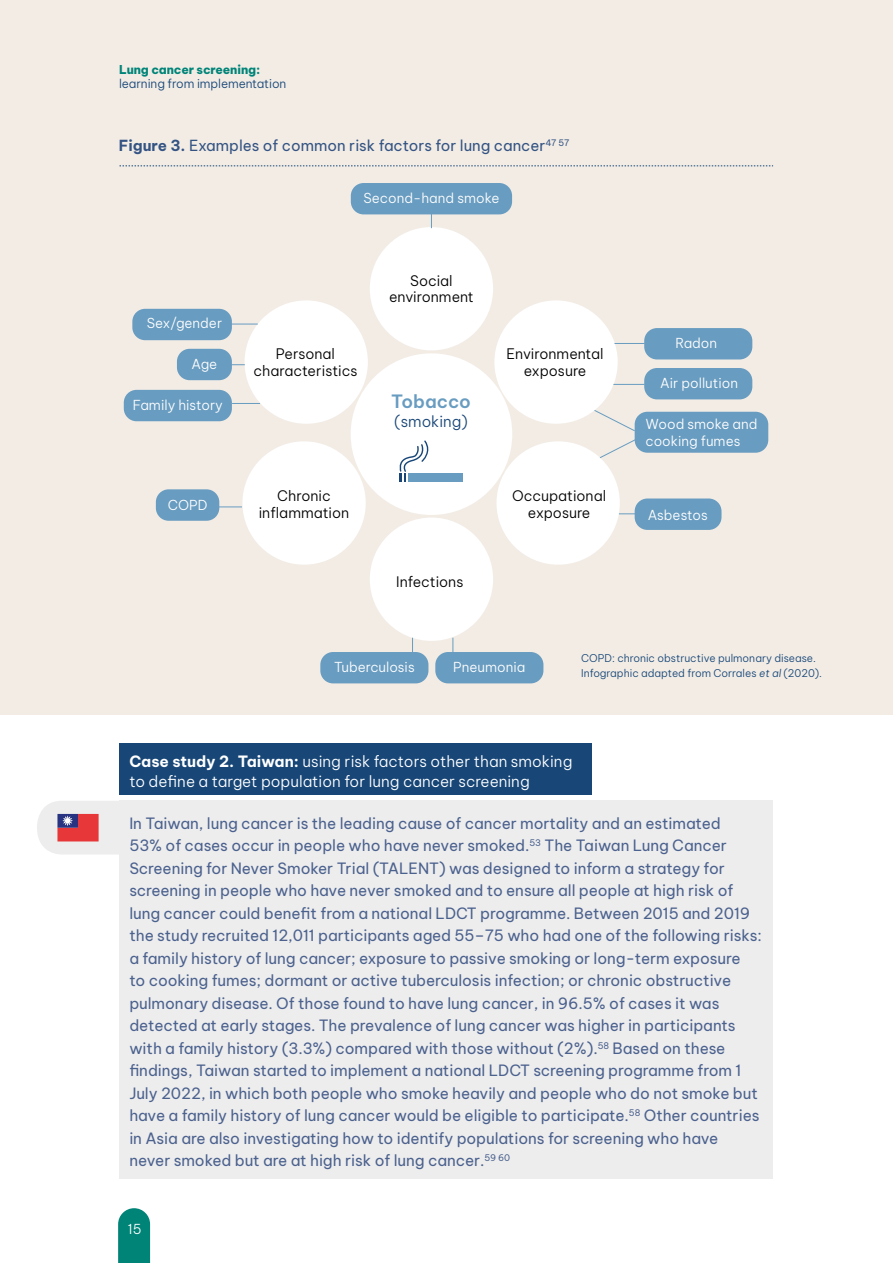
<style>
.page{position:relative;width:893px;height:1263px;background:#fff}
.page>*{position:absolute;margin:0;border:0;box-sizing:border-box;transform-origin:0 0}
.t1{font:600 18px "Be Vietnam Pro";letter-spacing:-.005em;color:#689cc0}
.Box_text{font:15.3px/22.5px "Be Vietnam Pro";letter-spacing:-.005em;color:#4b618e}
.Box_text-2{font:300 15.3px/19.5px "Be Vietnam Pro";color:#fff}
.t2{font:300 15.15px "Be Vietnam Pro";color:#174677}
.Central_Text{font:15px "Be Vietnam Pro";color:#345383}
.t3{font:300 14.25px/16.5px "Be Vietnam Pro";color:#000;text-align:center}
.t4{font:300 13.5px/16.5px "Be Vietnam Pro";color:#fff}
.t5{font:300 12px/13.5px "Be Vietnam Pro";letter-spacing:-.005em;color:#174677}
.Table_Figure_footnot{font:300 10.5px/15px "Be Vietnam Pro";color:#174677}
.s1{font-weight:800;color:#008478}
.s2{font-weight:700}
</style>
<div class="page">
<svg style="left:118px;top:1208px;width:32px;height:55px;background:#118c81"></svg>
<div style="left:0;top:0;width:893px;height:715px;background:#f2ece5"></div>
<svg style="left:120px;top:166px;width:653px;height:1px"></svg>
<div style="left:351px;top:353px;width:161px;height:162px;background:#fff;border-radius:50%"></div>
<div style="left:370px;top:227px;width:123px;height:123px;background:#fff;border-radius:50%"></div>
<div style="left:408px;top:473px;width:55px;height:9px;background:#689cc0"></div>
<svg style="left:399px;top:440px;width:30px;height:42px"></svg>
<div style="left:351px;top:183px;width:161px;height:31px;background:#689cc0;border-radius:13px"></div>
<svg style="left:431px;top:214px;width:1px;height:14px"></svg>
<div style="left:320px;top:652px;width:108px;height:31px;background:#689cc0;border-radius:13px"></div>
<div style="left:435px;top:652px;width:108px;height:31px;background:#689cc0;border-radius:13px"></div>
<div style="left:370px;top:517px;width:123px;height:124px;background:#fff;border-radius:50%"></div>
<svg style="left:453px;top:638px;width:1px;height:14px"></svg>
<svg style="left:412px;top:638px;width:1px;height:14px"></svg>
<div style="left:156px;top:489px;width:63px;height:32px;background:#689cc0;border-radius:13px"></div>
<div style="left:242px;top:441px;width:124px;height:124px;background:#fff;border-radius:50%"></div>
<svg style="left:219px;top:506px;width:23px;height:1px"></svg>
<div style="left:635px;top:412px;width:133px;height:41px;background:#689cc0;border-radius:13px"></div>
<div style="left:635px;top:498px;width:86px;height:32px;background:#689cc0;border-radius:13px"></div>
<div style="left:496px;top:441px;width:124px;height:124px;background:#fff;border-radius:50%"></div>
<svg style="left:593px;top:410px;width:48px;height:49px"></svg>
<svg style="left:619px;top:513px;width:16px;height:1px"></svg>
<div style="left:132px;top:309px;width:100px;height:31px;background:#689cc0;border-radius:13px"></div>
<div style="left:177px;top:349px;width:55px;height:31px;background:#689cc0;border-radius:13px"></div>
<div style="left:124px;top:390px;width:108px;height:31px;background:#689cc0;border-radius:13px"></div>
<div style="left:245px;top:300px;width:123px;height:124px;background:#fff;border-radius:50%"></div>
<svg style="left:232px;top:403px;width:28px;height:1px"></svg>
<svg style="left:232px;top:364px;width:13px;height:1px"></svg>
<hr style="left:225px;top:324px;width:33px;height:1px;background:#689cc0">
<div style="left:644px;top:328px;width:108px;height:31px;background:#689cc0;border-radius:13px"></div>
<div style="left:644px;top:368px;width:108px;height:31px;background:#689cc0;border-radius:13px"></div>
<div style="left:494px;top:300px;width:124px;height:124px;background:#fff;border-radius:50%"></div>
<hr style="left:614px;top:343px;width:31px;height:1px;background:#689cc0">
<hr style="left:613px;top:384px;width:32px;height:1px;background:#689cc0">
<div style="left:119px;top:744px;width:473px;height:51px;background:#174677"></div>
<div style="left:119px;top:801px;width:653px;height:378px;background:#ededed"></div>
<svg style="left:37px;top:801px;width:82px;height:54px;background:#e2c1c5"></svg>
<p class="t5" style="left:119px;top:62px;width:169px"><span class="s1">Lung cancer screening: </span>learning from implementation</p>
<p class="Central_Text" style="left:119px;top:133px;width:452px"><span class="s2">Figure 3.</span> Examples of common risk factors for lung cancer<sup>47</sup> <sup>57</sup></p>
<p class="t4" style="left:363px;top:189px;width:137px">Second-hand smoke</p>
<p class="t4" style="left:147px;top:314px;width:77px">Sex/gender</p>
<p class="t4" style="left:192px;top:355px;width:27px">Age</p>
<p class="t4" style="left:133px;top:395px;width:92px">Family history</p>
<p class="t3" style="left:253px;top:344px;width:106px">Personal characteristics</p>
<p class="t3" style="left:389px;top:271px;width:86px">Social environment</p>
<p class="t1" style="left:391px;top:386px;width:81px">Tobacco</p>
<p class="t2" style="left:394px;top:409px;width:75px">(smoking)</p>
<p class="t3" style="left:506px;top:344px;width:99px">Environmental exposure</p>
<p class="t4" style="left:168px;top:496px;width:41px">COPD</p>
<p class="t3" style="left:512px;top:486px;width:96px">Occupational exposure</p>
<p class="t3" style="left:259px;top:486px;width:92px">Chronic inflammation</p>
<p class="t3" style="left:396px;top:572px;width:69px">Infections</p>
<p class="t4" style="left:675px;top:333px;width:43px">Radon</p>
<p class="t4" style="left:660px;top:373px;width:79px">Air pollution</p>
<p class="t4" style="left:646px;top:415px;width:114px">Wood smoke and cooking fumes</p>
<p class="t4" style="left:648px;top:505px;width:62px">Asbestos</p>
<p class="t4" style="left:334px;top:658px;width:82px">Tuberculosis</p>
<p class="t4" style="left:453px;top:658px;width:74px">Pneumonia</p>
<p class="Table_Figure_footnot" style="left:581px;top:650px;width:242px">COPD: chronic obstructive pulmonary disease.<br>Infographic adapted from Corrales et al(2020).</p>
<p class="Box_text-2" style="left:129px;top:750px;width:445px"><span class="s2">Case study 2. Taiwan:</span> using risk factors other than smoking to define a target population for lung cancer screening</p>
<p class="Box_text" style="left:129px;top:810px;width:634px">In Taiwan, lung cancer is the leading cause of cancer mortality and an estimated<br>53% of cases occur in people who have never smoked.<sup>53</sup> The Taiwan Lung Cancer Screening for Never Smoker Trial (TALENT) was designed to inform a strategy for screening in people who have never smoked and to ensure all people at high risk of lung cancer could benefit from a national LDCT programme. Between 2015 and 2019 the study recruited 12,011 participants aged 55–75 who had one of the following risks: a family history of lung cancer; exposure to passive smoking or long-term exposure<br>to cooking fumes; dormant or active tuberculosis infection; or chronic obstructive pulmonary disease. Of those found to have lung cancer, in 96.5% of cases it was detected at early stages. The prevalence of lung cancer was higher in participants with a family history (3.3%) compared with those without (2%).<sup>58</sup> Based on these findings, Taiwan started to implement a national LDCT screening programme from 1<br>July 2022, in which both people who smoke heavily and people who do not smoke but have a family history of lung cancer would be eligible to participate.<sup>58</sup> Other countries in Asia are also investigating how to identify populations for screening who have never smoked but are at high risk of lung cancer.<sup>59</sup> <sup>60</sup></p>
<p class="t4" style="left:128px;top:1220px;width:15px">15</p>
</div>
